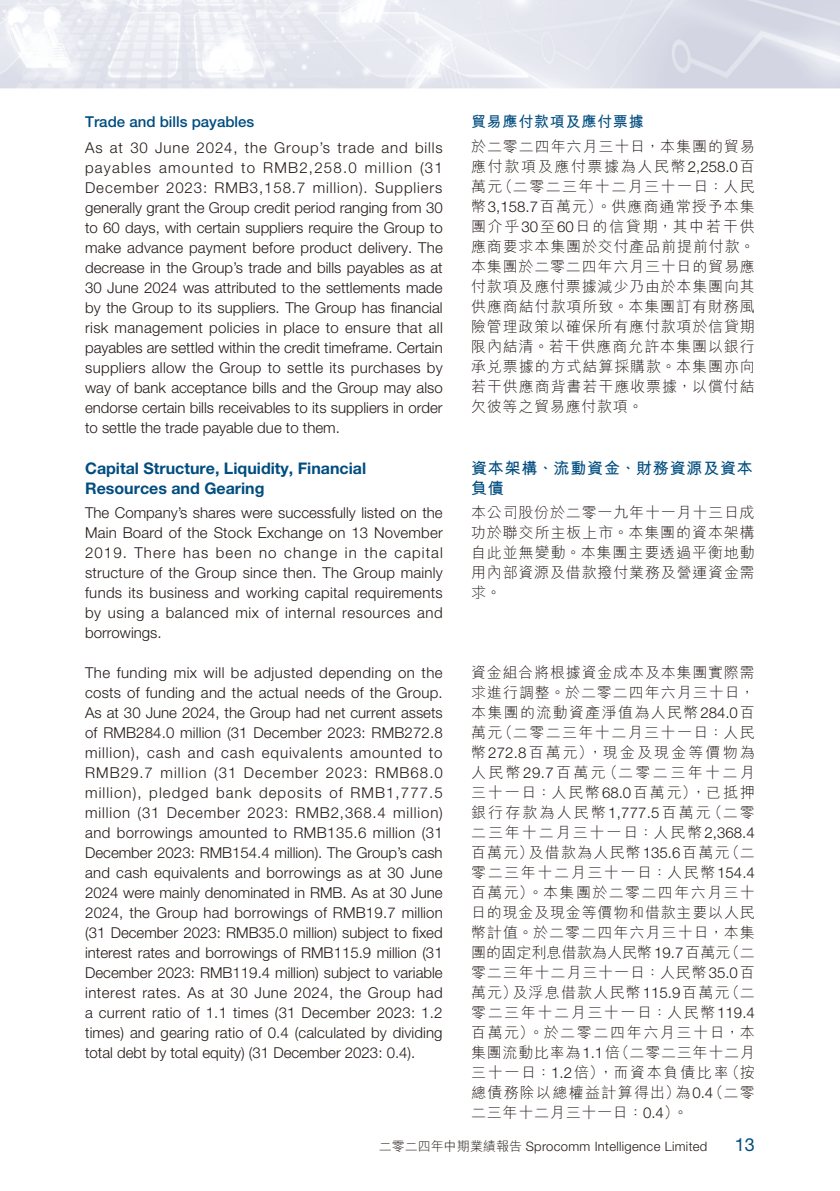
<style>
.page{position:relative;width:840px;height:1191px;background:#fff}
.page>*{position:absolute;margin:0;border:0;box-sizing:border-box;transform-origin:0 0}
.t1{font:18px "Helvetica Neue LT Std";color:#004d80}
.t2{font:700 16px/20px "Helvetica Neue LT Std";color:#004d80}
.t3{font:700 16px/20px "M Hei HK";letter-spacing:.05em;color:#004d80}
.t4{font:300 15px/20px "Helvetica Neue LT Std";color:#231916;text-align:justify}
.t5{font:300 15px/20px "M Hei HK";letter-spacing:.06em;color:#231916;text-align:justify}
.t6{font:500 15px "Helvetica Neue LT Std";color:#004d80}
.t7{font:700 15px "M Hei HK";letter-spacing:.05em;color:#004d80}
.t8{font:300 13px "Helvetica Neue LT Std";letter-spacing:.025em;color:#231916}
.s1{font-family:"Helvetica Neue LT Std"}
.s2{font-family:"M Hei HK"}
</style>
<div class="page">
<img style="left:0;top:0;width:839px;height:89px">
<p class="t6" style="left:85px;top:113px;width:170px">Trade and bills payables</p>
<p class="t4" style="left:85px;top:137px;width:359px">As at 30 June 2024, the Group’s trade and bills payables amounted to RMB2,258.0 million (31<br>December 2023: RMB3,158.7 million). Suppliers generally grant the Group credit period ranging from 30 to 60 days, with certain suppliers require the Group to make advance payment before product delivery. The decrease in the Group’s trade and bills payables as at 30 June 2024 was attributed to the settlements made by the Group to its suppliers. The Group has financial risk management policies in place to ensure that all payables are settled within the credit timeframe. Certain suppliers allow the Group to settle its purchases by way of bank acceptance bills and the Group may also endorse certain bills receivables to its suppliers in order to settle the trade payable due to them.</p>
<p class="t2" style="left:85px;top:457px;width:282px">Capital Structure, Liquidity, Financial<br>Resources and Gearing</p>
<p class="t4" style="left:85px;top:502px;width:359px">The Company’s shares were successfully listed on the Main Board of the Stock Exchange on 13 November 2019. There has been no change in the capital structure of the Group since then. The Group mainly funds its business and working capital requirements by using a balanced mix of internal resources and borrowings.</p>
<p class="t4" style="left:85px;top:662px;width:359px">The funding mix will be adjusted depending on the costs of funding and the actual needs of the Group.<br>As at 30 June 2024, the Group had net current assets of RMB284.0 million (31 December 2023: RMB272.8 million), cash and cash equivalents amounted to RMB29.7 million (31 December 2023: RMB68.0 million), pledged bank deposits of RMB1,777.5 million (31 December 2023: RMB2,368.4 million) and borrowings amounted to RMB135.6 million (31<br>December 2023: RMB154.4 million). The Group’s cash and cash equivalents and borrowings as at 30 June 2024 were mainly denominated in RMB. As at 30 June 2024, the Group had borrowings of RMB19.7 million (31 December 2023: RMB35.0 million) subject to fixed interest rates and borrowings of RMB115.9 million (31<br>December 2023: RMB119.4 million) subject to variable interest rates. As at 30 June 2024, the Group had a current ratio of 1.1 times (31 December 2023: 1.2 times) and gearing ratio of 0.4 (calculated by dividing total debt by total equity) (31 December 2023: 0.4).</p>
<p class="t7" style="left:471px;top:110px;width:174px">貿易應付款項及應付票據</p>
<p class="t5" style="left:471px;top:137px;width:285px">於二零二四年六月三十日，本集團的貿易應付款項及應付票據為人民幣<span class="s1">2,258.0</span>百萬元（二零二三年十二月三十一日：人民幣<span class="s1">3,158.7</span>百萬元）。供應商通常授予本集團介乎<span class="s1">30</span>至<span class="s1">60</span>日的信貸期，其中若干供應商要求本集團於交付產品前提前付款。本集團於二零二四年六月三十日的貿易應付款項及應付票據減少乃由於本集團向其供應商結付款項所致。本集團訂有財務風險管理政策以確保所有應付款項於信貸期限內結清。若干供應商允許本集團以銀行承兌票據的方式結算採購款。本集團亦向若干供應商背書若干應收票據，以償付結欠彼等之貿易應付款項。</p>
<p class="t3" style="left:471px;top:456px;width:283px">資本架構、流動資金、財務資源及資本負債</p>
<p class="t5" style="left:471px;top:502px;width:285px">本公司股份於二零一九年十一月十三日成功於聯交所主板上市。本集團的資本架構自此並無變動。本集團主要透過平衡地動用內部資源及借款撥付業務及營運資金需求。</p>
<p class="t5" style="left:471px;top:662px;width:285px">資金組合將根據資金成本及本集團實際需求進行調整。於二零二四年六月三十日，本集團的流動資產淨值為人民幣<span class="s1">284.0</span>百萬元（二零二三年十二月三十一日：人民幣<span class="s1">272.8</span>百萬元），現金及現金等價物為人民幣<span class="s1">29.7</span>百萬元（二零二三年十二月三十一日：人民幣<span class="s1">68.0</span>百萬元），已抵押銀行存款為人民幣<span class="s1">1,777.5</span>百萬元（二零二三年十二月三十一日：人民幣<span class="s1">2,368.4</span>百萬元）及借款為人民幣<span class="s1">135.6</span>百萬元（二零二三年十二月三十一日：人民幣<span class="s1">154.4</span>百萬元）。本集團於二零二四年六月三十日的現金及現金等價物和借款主要以人民幣計值。於二零二四年六月三十日，本集團的固定利息借款為人民幣<span class="s1">19.7</span>百萬元（二零二三年十二月三十一日：人民幣<span class="s1">35.0</span>百萬元）及浮息借款人民幣<span class="s1">115.9</span>百萬元（二零二三年十二月三十一日：人民幣<span class="s1">119.4</span>百萬元）。於二零二四年六月三十日，本集團流動比率為<span class="s1">1.1</span>倍（二零二三年十二月三十一日：<span class="s1">1.2</span>倍），而資本負債比率（按總債務除以總權益計算得出）為<span class="s1">0.4</span>（二零二三年十二月三十一日：<span class="s1">0.4</span>）。</p>
<p class="t8" style="left:378px;top:1138px;width:330px"><span class="s2">二零二四年中期業績報告</span> Sprocomm Intelligence Limited</p>
<p class="t1" style="left:734px;top:1134px;width:22px">13</p>
</div>
